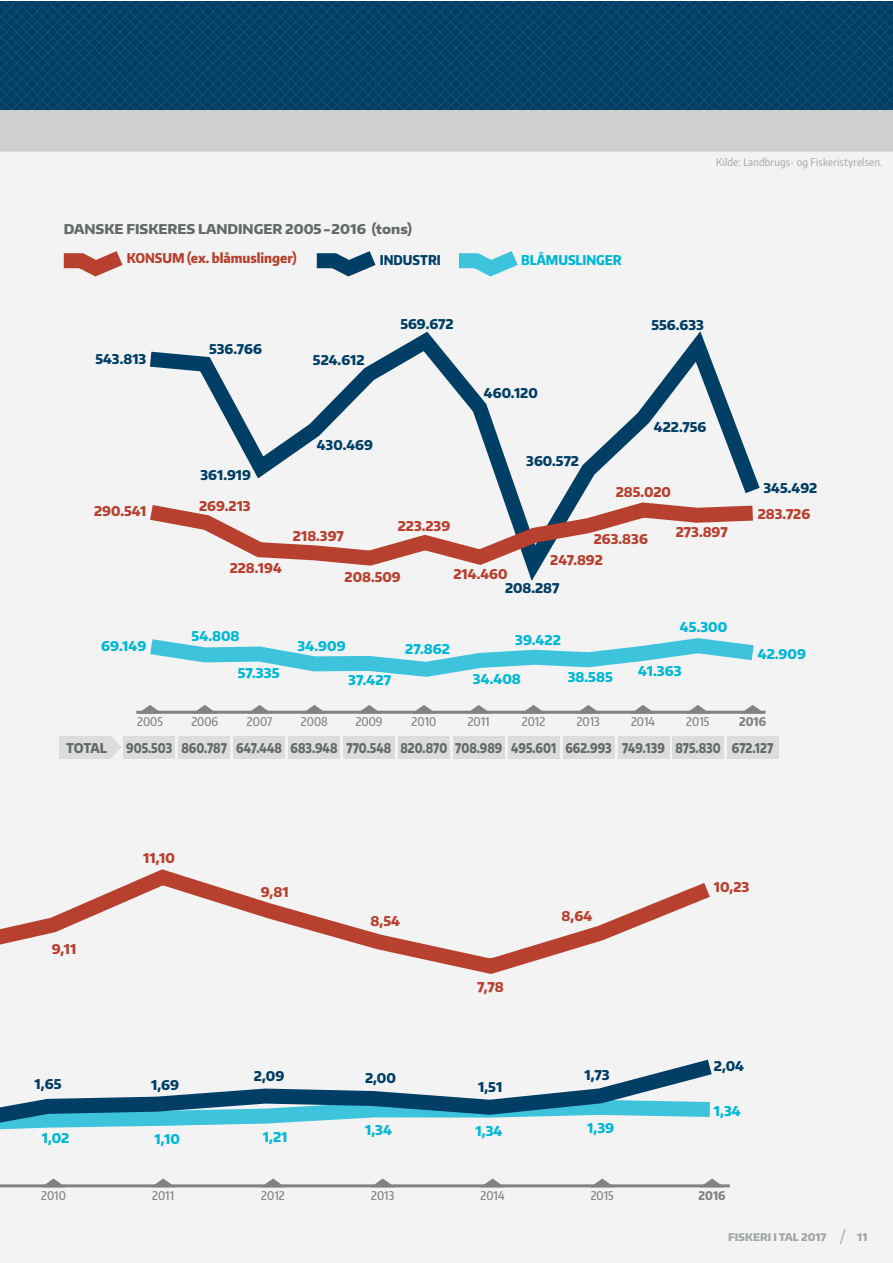
<style>
.page{position:relative;width:893px;height:1263px;background:#fff}
.page>*{position:absolute;margin:0;border:0;box-sizing:border-box;transform-origin:0 0}
.t1{font:800 13.5px "Encode Sans";color:#00b7d6;scale:.96 1}
.t2{font:800 13.5px "Encode Sans";color:#b7402f;scale:.95 1}
.t3{font:800 13.5px "Encode Sans";color:#003e65;scale:.95 1}
.t4{font:800 13.5px "Encode Sans";color:#636a65;scale:.8 1}
.t5{font:800 13.5px "Encode Sans";color:#636a65}
.t6{font:800 13.5px "Encode Sans";color:#b7402f;scale:.96 1}
.t7{font:800 13.5px "Encode Sans";color:#003e65;scale:.96 1}
.t8{font:800 13.5px "Encode Sans Condensed";color:#b7402f}
.t9{font:800 13.5px "Encode Sans Condensed";color:#00b7d6}
.t10{font:800 13.5px "Encode Sans Condensed";color:#003e65}
.t11{font:800 13.5px "Encode Sans";color:#636a65;scale:.9 1}
.t12{font:500 12px "Encode Sans Condensed";color:#808285}
.t13{font:800 12px "Encode Sans Condensed";color:#808285}
.t14{font:10.5px "Encode Sans Condensed";letter-spacing:.02em;color:#a0a6a2}
.t15{font:800 10.5px "Encode Sans";color:#a0a6a2}
.s1{font-weight:300;font-size:18px}
</style>
<div class="page">
<div style="left:0;top:32px;width:892px;height:1231px;background:#f2f3f2"></div>
<div style="left:0;top:109px;width:892px;height:43px;background:#cdd0cf"></div>
<img style="left:0;top:1px;width:892px;height:108px">
<svg style="left:0;top:869px;width:710px;height:105px"></svg>
<svg style="left:0;top:1059px;width:712px;height:71px"></svg>
<svg style="left:150px;top:331px;width:610px;height:250px"></svg>
<svg style="left:150px;top:495px;width:610px;height:79px"></svg>
<svg style="left:150px;top:638px;width:604px;height:39px"></svg>
<hr style="left:138px;top:711px;width:626px;height:3px;background:#808285">
<svg style="left:740px;top:705px;width:25px;height:9px"></svg>
<svg style="left:685px;top:705px;width:25px;height:9px"></svg>
<svg style="left:631px;top:705px;width:24px;height:9px"></svg>
<svg style="left:576px;top:705px;width:25px;height:9px"></svg>
<svg style="left:521px;top:705px;width:25px;height:9px"></svg>
<svg style="left:466px;top:705px;width:25px;height:9px"></svg>
<svg style="left:412px;top:705px;width:24px;height:9px"></svg>
<svg style="left:357px;top:705px;width:25px;height:9px"></svg>
<svg style="left:302px;top:705px;width:25px;height:9px"></svg>
<svg style="left:247px;top:705px;width:25px;height:9px"></svg>
<svg style="left:192px;top:705px;width:25px;height:9px"></svg>
<svg style="left:138px;top:705px;width:24px;height:9px"></svg>
<hr style="left:0;top:1184px;width:728px;height:3px;background:#808285">
<svg style="left:700px;top:1178px;width:24px;height:7px"></svg>
<svg style="left:590px;top:1178px;width:25px;height:7px"></svg>
<svg style="left:480px;top:1178px;width:25px;height:7px"></svg>
<svg style="left:370px;top:1178px;width:25px;height:7px"></svg>
<svg style="left:261px;top:1178px;width:24px;height:7px"></svg>
<svg style="left:151px;top:1178px;width:25px;height:7px"></svg>
<svg style="left:41px;top:1178px;width:25px;height:7px"></svg>
<div style="left:124px;top:736px;width:51px;height:22px;background:#dcdcdc"></div>
<div style="left:179px;top:736px;width:51px;height:22px;background:#dcdcdc"></div>
<div style="left:234px;top:736px;width:51px;height:22px;background:#dcdcdc"></div>
<div style="left:289px;top:736px;width:51px;height:22px;background:#dcdcdc"></div>
<div style="left:343px;top:736px;width:51px;height:22px;background:#dcdcdc"></div>
<div style="left:398px;top:736px;width:51px;height:22px;background:#dcdcdc"></div>
<div style="left:453px;top:736px;width:51px;height:22px;background:#dcdcdc"></div>
<div style="left:508px;top:736px;width:51px;height:22px;background:#dcdcdc"></div>
<div style="left:563px;top:736px;width:51px;height:22px;background:#dcdcdc"></div>
<div style="left:618px;top:736px;width:51px;height:22px;background:#dcdcdc"></div>
<div style="left:673px;top:736px;width:51px;height:22px;background:#dcdcdc"></div>
<div style="left:727px;top:736px;width:51px;height:22px;background:#dcdcdc"></div>
<div style="left:60px;top:736px;width:51px;height:22px;background:#dcdcdc"></div>
<svg style="left:111px;top:736px;width:10px;height:22px"></svg>
<svg style="left:63px;top:251px;width:60px;height:26px"></svg>
<svg style="left:316px;top:251px;width:60px;height:26px"></svg>
<svg style="left:458px;top:251px;width:60px;height:26px"></svg>
<p class="t14" style="left:716px;top:156px;width:168px">Kilde: Landbrugs- og Fiskeristyrelsen.</p>
<p class="t5" style="left:64px;top:220px;width:350px">DANSKE FISKERES LANDINGER 2005 -2016 (TONS)</p>
<p class="t8" style="left:127px;top:249px;width:171px">KONSUM (EX. BLÅMUSLINGER)</p>
<p class="t10" style="left:380px;top:251px;width:62px">INDUSTRI</p>
<p class="t9" style="left:521px;top:251px;width:102px">BLÅMUSLINGER</p>
<p class="t3" style="left:95px;top:351px;width:55px">543.813</p>
<p class="t3" style="left:209px;top:340px;width:57px">536.766</p>
<p class="t3" style="left:200px;top:466px;width:55px">361.919</p>
<p class="t3" style="left:313px;top:351px;width:56px">524.612</p>
<p class="t3" style="left:400px;top:315px;width:58px">569.672</p>
<p class="t3" style="left:317px;top:436px;width:61px">430.469</p>
<p class="t3" style="left:484px;top:384px;width:58px">460.120</p>
<p class="t3" style="left:526px;top:452px;width:57px">360.572</p>
<p class="t3" style="left:651px;top:316px;width:57px">556.633</p>
<p class="t3" style="left:654px;top:418px;width:57px">422.756</p>
<p class="t2" style="left:616px;top:484px;width:60px">285.020</p>
<p class="t3" style="left:763px;top:479px;width:58px">345.492</p>
<p class="t2" style="left:94px;top:502px;width:57px">290.541</p>
<p class="t1" style="left:101px;top:637px;width:49px">69.149</p>
<p class="t2" style="left:199px;top:497px;width:56px">269.213</p>
<p class="t2" style="left:293px;top:527px;width:55px">218.397</p>
<p class="t2" style="left:398px;top:517px;width:57px">223.239</p>
<p class="t2" style="left:594px;top:530px;width:58px">263.836</p>
<p class="t2" style="left:676px;top:523px;width:56px">273.897</p>
<p class="t2" style="left:758px;top:505px;width:57px">283.726</p>
<p class="t2" style="left:230px;top:559px;width:56px">228.194</p>
<p class="t2" style="left:345px;top:568px;width:61px">208.509</p>
<p class="t2" style="left:550px;top:551px;width:57px">247.892</p>
<p class="t3" style="left:505px;top:579px;width:59px">208.287</p>
<p class="t2" style="left:453px;top:565px;width:58px">214.460</p>
<p class="t1" style="left:192px;top:627px;width:52px">54.808</p>
<p class="t1" style="left:298px;top:637px;width:51px">34.909</p>
<p class="t1" style="left:405px;top:640px;width:48px">27.862</p>
<p class="t1" style="left:515px;top:631px;width:49px">39.422</p>
<p class="t1" style="left:680px;top:618px;width:51px">45.300</p>
<p class="t1" style="left:758px;top:645px;width:52px">42.909</p>
<p class="t1" style="left:238px;top:664px;width:45px">57.335</p>
<p class="t1" style="left:348px;top:671px;width:46px">37.427</p>
<p class="t1" style="left:473px;top:670px;width:51px">34.408</p>
<p class="t1" style="left:568px;top:668px;width:49px">38.585</p>
<p class="t1" style="left:638px;top:662px;width:47px">41.363</p>
<p class="t12" style="left:137px;top:714px;width:27px">2005</p>
<p class="t12" style="left:191px;top:714px;width:28px">2006</p>
<p class="t12" style="left:247px;top:714px;width:27px">2007</p>
<p class="t12" style="left:301px;top:714px;width:28px">2008</p>
<p class="t12" style="left:356px;top:714px;width:28px">2009</p>
<p class="t12" style="left:412px;top:714px;width:26px">2010</p>
<p class="t12" style="left:468px;top:714px;width:24px">2011</p>
<p class="t12" style="left:522px;top:714px;width:25px">2012</p>
<p class="t12" style="left:577px;top:714px;width:25px">2013</p>
<p class="t12" style="left:631px;top:714px;width:26px">2014</p>
<p class="t12" style="left:686px;top:714px;width:25px">2015</p>
<p class="t13" style="left:739px;top:714px;width:28px">2016</p>
<p class="t11" style="left:66px;top:739px;width:47px">TOTAL</p>
<p class="t4" style="left:126px;top:739px;width:810px">905.503 860.787 647.448 683.948 770.548 820.870 708.989 495.601 662.993 749.139 875.830 672.127</p>
<p class="t6" style="left:52px;top:940px;width:27px">9,11</p>
<p class="t7" style="left:35px;top:1075px;width:30px">1,65</p>
<p class="t1" style="left:42px;top:1129px;width:30px">1,02</p>
<p class="t6" style="left:143px;top:849px;width:35px">11,10</p>
<p class="t7" style="left:151px;top:1076px;width:31px">1,69</p>
<p class="t1" style="left:154px;top:1130px;width:28px">1,10</p>
<p class="t6" style="left:261px;top:883px;width:31px">9,81</p>
<p class="t7" style="left:254px;top:1066px;width:33px">2,09</p>
<p class="t1" style="left:263px;top:1128px;width:27px">1,21</p>
<p class="t6" style="left:370px;top:912px;width:32px">8,54</p>
<p class="t7" style="left:365px;top:1069px;width:34px">2,00</p>
<p class="t1" style="left:365px;top:1121px;width:30px">1,34</p>
<p class="t6" style="left:477px;top:978px;width:29px">7,78</p>
<p class="t7" style="left:478px;top:1078px;width:27px">1,51</p>
<p class="t1" style="left:475px;top:1122px;width:30px">1,34</p>
<p class="t6" style="left:562px;top:907px;width:34px">8,64</p>
<p class="t7" style="left:585px;top:1066px;width:28px">1,73</p>
<p class="t1" style="left:587px;top:1118px;width:30px">1,39</p>
<p class="t6" style="left:714px;top:878px;width:39px">10,23</p>
<p class="t7" style="left:714px;top:1056px;width:33px">2,04</p>
<p class="t1" style="left:714px;top:1102px;width:30px">1,34</p>
<p class="t12" style="left:41px;top:1187px;width:26px">2010</p>
<p class="t12" style="left:152px;top:1187px;width:24px">2011</p>
<p class="t12" style="left:261px;top:1187px;width:25px">2012</p>
<p class="t12" style="left:371px;top:1187px;width:25px">2013</p>
<p class="t12" style="left:480px;top:1187px;width:26px">2014</p>
<p class="t12" style="left:591px;top:1187px;width:25px">2015</p>
<p class="t13" style="left:699px;top:1187px;width:28px">2016</p>
<p class="t15" style="left:728px;top:1230px;width:141px">FISKERI I TAL 2017 <span class="s1">/</span> 11</p>
</div>
